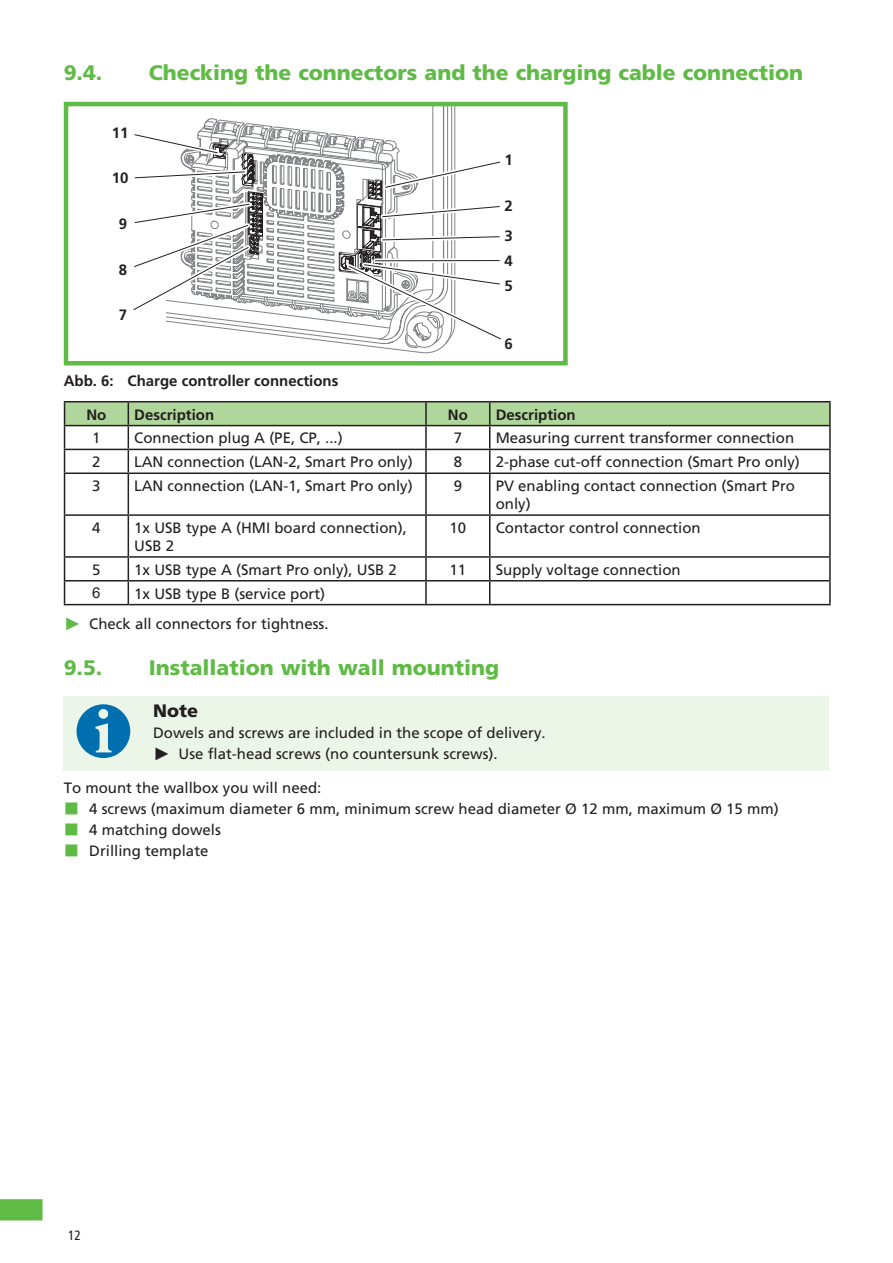
<style>
.page{position:relative;width:893px;height:1263px;background:#fff}
.page>*{position:absolute;margin:0;border:0;box-sizing:border-box;transform-origin:0 0}
.t1{font:900 21px "Frutiger";color:#60bb46}
.Note{font:900 18px "Frutiger";color:#231f20}
.Table_bodytext_left{font:15px/18px "Frutiger";color:#231f20}
.WarningText{font:15px "Frutiger";color:#231f20}
.table_headline_left{font:700 15px/30.8px "Frutiger";color:#231f20}
.ListHead{font:15px "Frutiger";color:#231f20}
.Table_bodytext_cente{font:15px "Frutiger";color:#231f20}
.table_headline_cente{font:700 15px "Frutiger";color:#231f20}
.Table_bodytext_cente-2{font:15px "Arial";color:#231f20}
.t2{font:condensed 13.5px "Frutiger";color:#231f20}
.s1{font-family:"Arial";font-size:18px;color:#60bb46}
.s2{font-family:"Arial";font-size:18px}
</style>
<div class="page">
<svg style="left:0;top:1199px;width:43px;height:21px"></svg>
<hr style="left:64px;top:401px;width:64px;height:1px;background:#231f20">
<hr style="left:128px;top:401px;width:298px;height:1px;background:#231f20">
<hr style="left:426px;top:401px;width:64px;height:1px;background:#231f20">
<hr style="left:490px;top:401px;width:341px;height:1px;background:#231f20">
<hr style="left:829px;top:402px;width:2px;height:23px;background:#231f20">
<hr style="left:490px;top:425px;width:341px;height:1px;background:#231f20">
<hr style="left:829px;top:426px;width:2px;height:23px;background:#231f20">
<hr style="left:490px;top:449px;width:341px;height:1px;background:#231f20">
<svg style="left:64px;top:402px;width:766px;height:70px"></svg>
<hr style="left:829px;top:450px;width:2px;height:22px;background:#231f20">
<hr style="left:64px;top:472px;width:64px;height:2px;background:#231f20">
<hr style="left:64px;top:474px;width:1px;height:40px;background:#231f20">
<hr style="left:128px;top:472px;width:298px;height:2px;background:#231f20">
<hr style="left:128px;top:474px;width:1px;height:40px;background:#231f20">
<hr style="left:426px;top:472px;width:64px;height:2px;background:#231f20">
<hr style="left:425px;top:474px;width:2px;height:40px;background:#231f20">
<hr style="left:490px;top:472px;width:341px;height:2px;background:#231f20">
<hr style="left:489px;top:474px;width:1px;height:40px;background:#231f20">
<hr style="left:829px;top:474px;width:2px;height:40px;background:#231f20">
<hr style="left:64px;top:514px;width:64px;height:2px;background:#231f20">
<hr style="left:64px;top:516px;width:1px;height:40px;background:#231f20">
<hr style="left:128px;top:514px;width:298px;height:2px;background:#231f20">
<hr style="left:128px;top:516px;width:1px;height:40px;background:#231f20">
<hr style="left:426px;top:514px;width:64px;height:2px;background:#231f20">
<hr style="left:425px;top:516px;width:2px;height:40px;background:#231f20">
<hr style="left:490px;top:514px;width:341px;height:2px;background:#231f20">
<hr style="left:489px;top:516px;width:1px;height:40px;background:#231f20">
<hr style="left:829px;top:516px;width:2px;height:40px;background:#231f20">
<hr style="left:64px;top:556px;width:64px;height:2px;background:#231f20">
<hr style="left:128px;top:556px;width:298px;height:2px;background:#231f20">
<hr style="left:426px;top:556px;width:64px;height:2px;background:#231f20">
<hr style="left:425px;top:558px;width:2px;height:22px;background:#231f20">
<hr style="left:490px;top:556px;width:341px;height:2px;background:#231f20">
<hr style="left:829px;top:558px;width:2px;height:22px;background:#231f20">
<hr style="left:64px;top:580px;width:64px;height:1px;background:#231f20">
<svg style="left:64px;top:558px;width:1px;height:46px"></svg>
<hr style="left:128px;top:580px;width:298px;height:1px;background:#231f20">
<svg style="left:128px;top:558px;width:1px;height:46px"></svg>
<hr style="left:426px;top:580px;width:64px;height:1px;background:#231f20">
<hr style="left:425px;top:581px;width:2px;height:23px;background:#231f20">
<hr style="left:490px;top:580px;width:341px;height:1px;background:#231f20">
<svg style="left:489px;top:558px;width:1px;height:46px"></svg>
<hr style="left:829px;top:581px;width:2px;height:23px;background:#231f20">
<hr style="left:64px;top:604px;width:64px;height:1px;background:#231f20">
<hr style="left:128px;top:604px;width:298px;height:1px;background:#231f20">
<hr style="left:426px;top:604px;width:64px;height:1px;background:#231f20">
<hr style="left:490px;top:604px;width:341px;height:1px;background:#231f20">
<div style="left:64px;top:696px;width:765px;height:29px;background:#ecf6e8"></div>
<div style="left:64px;top:722px;width:765px;height:27px;background:#ecf6e8"></div>
<div style="left:64px;top:743px;width:765px;height:27px;background:#ecf6e8"></div>
<svg style="left:134px;top:107px;width:367px;height:243px"></svg>
<div style="left:114px;top:304px;width:21px;height:21px;background:#fff;border-radius:50%"></div>
<div style="left:64px;top:102px;width:504px;height:263px;border:4px solid #60bb46"></div>
<svg style="left:77px;top:704px;width:53px;height:54px"></svg>
<p class="t1" style="left:64px;top:60px;width:40px">9.4.</p>
<p class="t1" style="left:149px;top:60px;width:656px">Checking the connectors and the charging cable connection</p>
<p class="table_headline_left" style="left:112px;top:117px;width:18px">11</p>
<p class="table_headline_left" style="left:112px;top:163px;width:18px">10</p>
<p class="table_headline_left" style="left:119px;top:209px;width:10px">9</p>
<p class="table_headline_left" style="left:119px;top:255px;width:10px">8</p>
<p class="table_headline_left" style="left:119px;top:299px;width:10px">7</p>
<p class="table_headline_left" style="left:505px;top:144px;width:10px">1</p>
<p class="table_headline_left" style="left:505px;top:190px;width:10px">2<br>3</p>
<p class="table_headline_left" style="left:505px;top:248px;width:10px;line-height:25px">4<br>5</p>
<p class="table_headline_left" style="left:505px;top:328px;width:10px">6</p>
<p class="table_headline_left" style="left:64px;top:366px;width:276px">Abb. 6: Charge controller connections</p>
<p class="table_headline_cente" style="left:86px;top:406px;width:21px">No</p>
<p class="table_headline_left" style="left:134px;top:399px;width:81px">Description</p>
<p class="table_headline_cente" style="left:448px;top:406px;width:21px">No</p>
<p class="table_headline_left" style="left:496px;top:399px;width:81px">Description</p>
<p class="Table_bodytext_cente" style="left:92px;top:429px;width:10px">1</p>
<p class="Table_bodytext_left" style="left:134px;top:429px;width:210px">Connection plug A (PE, CP, ...)</p>
<p class="Table_bodytext_cente" style="left:454px;top:429px;width:10px">7</p>
<p class="Table_bodytext_left" style="left:496px;top:429px;width:300px">Measuring current transformer connection</p>
<p class="Table_bodytext_cente" style="left:92px;top:453px;width:10px">2</p>
<p class="Table_bodytext_left" style="left:134px;top:453px;width:280px">LAN connection (LAN-2, Smart Pro only)</p>
<p class="Table_bodytext_cente" style="left:454px;top:453px;width:10px">8</p>
<p class="Table_bodytext_left" style="left:496px;top:453px;width:306px">2-phase cut-off connection (Smart Pro only)</p>
<p class="Table_bodytext_cente" style="left:92px;top:477px;width:10px">3</p>
<p class="Table_bodytext_left" style="left:134px;top:477px;width:280px">LAN connection (LAN-1, Smart Pro only)</p>
<p class="Table_bodytext_cente" style="left:454px;top:477px;width:10px">9</p>
<p class="Table_bodytext_left" style="left:496px;top:477px;width:301px">PV enabling contact connection (Smart Pro only)</p>
<p class="Table_bodytext_cente" style="left:92px;top:519px;width:10px">4</p>
<p class="Table_bodytext_left" style="left:134px;top:519px;width:274px">1x USB type A (HMI board connection),<br>USB 2</p>
<p class="Table_bodytext_cente" style="left:449px;top:519px;width:18px">10</p>
<p class="Table_bodytext_left" style="left:496px;top:519px;width:206px">Contactor control connection</p>
<p class="Table_bodytext_cente" style="left:92px;top:561px;width:10px">5</p>
<p class="Table_bodytext_left" style="left:134px;top:561px;width:264px">1x USB type A (Smart Pro only), USB 2</p>
<p class="Table_bodytext_cente" style="left:449px;top:561px;width:18px">11</p>
<p class="Table_bodytext_left" style="left:496px;top:561px;width:187px">Supply voltage connection</p>
<p class="Table_bodytext_cente-2" style="left:92px;top:582px;width:10px">6</p>
<p class="Table_bodytext_left" style="left:134px;top:584px;width:192px">1x USB type B (service port)</p>
<p class="WarningText" style="left:64px;top:615px;width:266px"><span class="s1">►</span> Check all connectors for tightness.</p>
<p class="t1" style="left:64px;top:655px;width:40px">9.5.</p>
<p class="t1" style="left:149px;top:655px;width:352px">Installation with wall mounting</p>
<p class="Note" style="left:153px;top:700px;width:47px">Note</p>
<p class="WarningText" style="left:153px;top:724px;width:394px">Dowels and screws are included in the scope of delivery.</p>
<p class="WarningText" style="left:153px;top:745px;width:346px"><span class="s2">►</span> Use flat-head screws (no countersunk screws).</p>
<p class="ListHead" style="left:64px;top:779px;width:259px">To mount the wallbox you will need:</p>
<p class="WarningText" style="left:89px;top:800px;width:691px">4 screws (maximum diameter 6 mm, minimum screw head diameter Ø 12 mm, maximum Ø 15 mm)</p>
<p class="WarningText" style="left:89px;top:821px;width:133px">4 matching dowels</p>
<p class="WarningText" style="left:89px;top:842px;width:121px">Drilling template</p>
<p class="t2" style="left:68px;top:1227px;width:14px">12</p>
</div>
